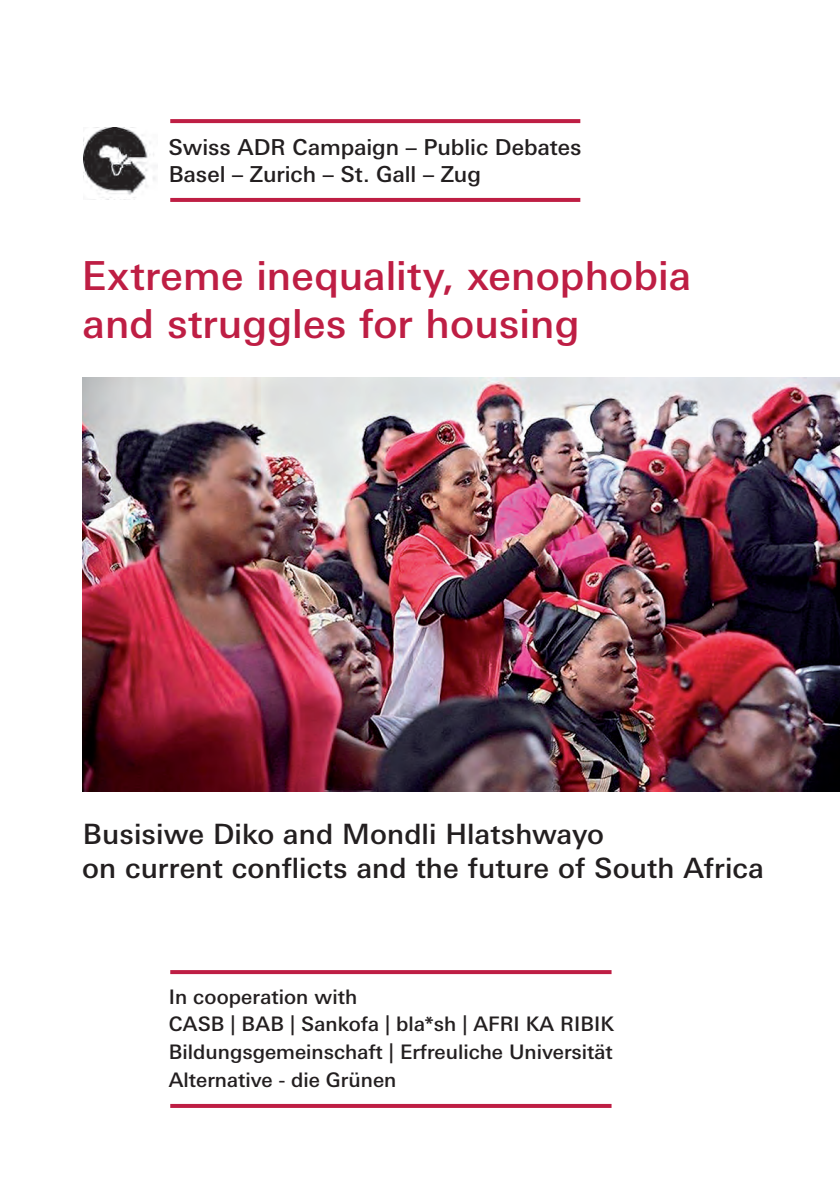
<style>
.page{position:relative;width:840px;height:1191px;background:#fff}
.page>*{position:absolute;margin:0;border:0;box-sizing:border-box;transform-origin:0 0}
.t1{font:500 40px/48px "Linotype Univers Basic";letter-spacing:.005em;color:#be1e44}
.t2{font:500 28px/34px "Linotype Univers Basic";letter-spacing:.005em;color:#231f20}
.t3{font:500 22px/27.6px "Linotype Univers Basic";color:#231f20}
.t4{font:500 20px/27.6px "Linotype Univers Basic";color:#231f20}
</style>
<div class="page">
<svg style="left:170px;top:970px;width:441px;height:4px;background:#bf2348"></svg>
<svg style="left:170px;top:198px;width:410px;height:4px;background:#bf2146"></svg>
<svg style="left:170px;top:119px;width:410px;height:4px;background:#bf2348"></svg>
<hr style="left:170px;top:1104px;width:441px;height:4px;background:#be1e44">
<img style="left:82px;top:378px;width:757px;height:413px">
<img style="left:84px;top:127px;width:72px;height:71px">
<p class="t3" style="left:168px;top:133px;width:414px">Swiss ADR Campaign – Public Debates<br>Basel – Zurich – St. Gall – Zug</p>
<h1 class="t1" style="left:82px;top:251px;width:610px">Extreme inequality, xenophobia and struggles for housing</h1>
<h2 class="t2" style="left:82px;top:817px;width:683px">Busisiwe Diko and Mondli Hlatshwayo<br>on current conflicts and the future of South Africa</h2>
<p class="t4" style="left:169px;top:982px;width:446px">In cooperation with<br>CASB | BAB | Sankofa | bla*sh | AFRI KA RIBIK Bildungsgemeinschaft | Erfreuliche Universität Alternative - die Grünen</p>
</div>
